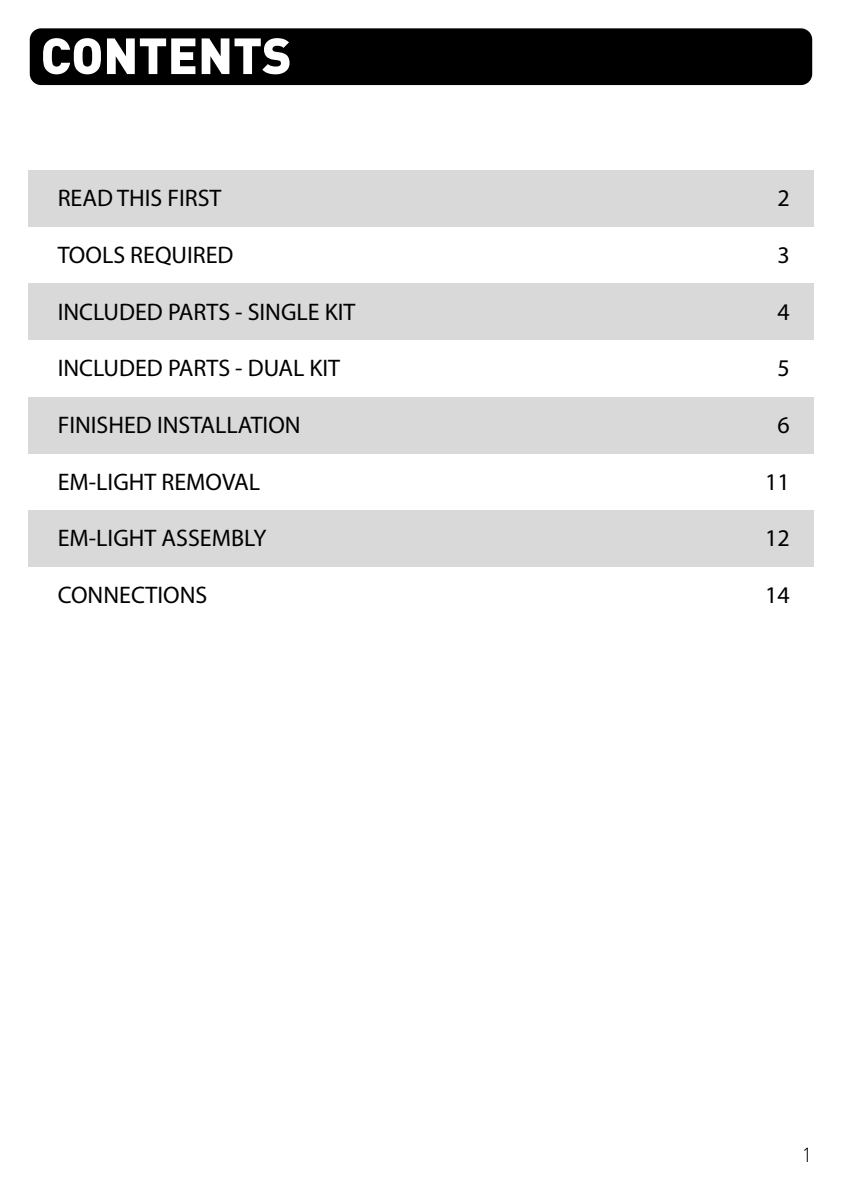
<style>
.page{position:relative;width:842px;height:1191px;background:#fff}
.page>*{position:absolute;margin:0;border:0;box-sizing:border-box;transform-origin:0 0}
.t1{font:900 50px "DINOT";color:#fff}
.t2{font:24px "Myriad Pro";color:#000}
.t3{font:300 20px "DINOT";color:#000}
</style>
<div class="page">
<div style="left:28px;top:170px;width:786px;height:57px;background:#d9d9d9"></div>
<div style="left:28px;top:283px;width:786px;height:57px;background:#d9d9d9"></div>
<div style="left:28px;top:397px;width:786px;height:57px;background:#d9d9d9"></div>
<div style="left:28px;top:510px;width:786px;height:57px;background:#d9d9d9"></div>
<div style="left:30px;top:28px;width:782px;height:57px;background:#000;border-radius:11px"></div>
<h1 class="t1" style="left:41px;top:22px;width:252px">CONTENTS</h1>
<p class="t2" style="left:58px;top:183px;width:165px">READ THIS FIRST</p>
<p class="t2" style="left:777px;top:183px;width:14px">2</p>
<p class="t2" style="left:58px;top:240px;width:177px">TOOLS REQUIRED</p>
<p class="t2" style="left:58px;top:297px;width:299px">INCLUDED PARTS - SINGLE KIT</p>
<p class="t2" style="left:58px;top:353px;width:284px">INCLUDED PARTS - DUAL KIT</p>
<p class="t2" style="left:58px;top:410px;width:244px">FINISHED INSTALLATION</p>
<p class="t2" style="left:58px;top:467px;width:204px">EM-LIGHT REMOVAL</p>
<p class="t2" style="left:58px;top:523px;width:210px">EM-LIGHT ASSEMBLY</p>
<p class="t2" style="left:777px;top:240px;width:14px">3</p>
<p class="t2" style="left:777px;top:297px;width:14px">4</p>
<p class="t2" style="left:777px;top:353px;width:14px">5</p>
<p class="t2" style="left:777px;top:410px;width:14px">6</p>
<p class="t2" style="left:765px;top:467px;width:26px">11</p>
<p class="t2" style="left:765px;top:523px;width:26px">12</p>
<p class="t2" style="left:58px;top:580px;width:151px">CONNECTIONS</p>
<p class="t2" style="left:765px;top:580px;width:26px">14</p>
<p class="t3" style="left:802px;top:1142px;width:12px">1</p>
</div>
